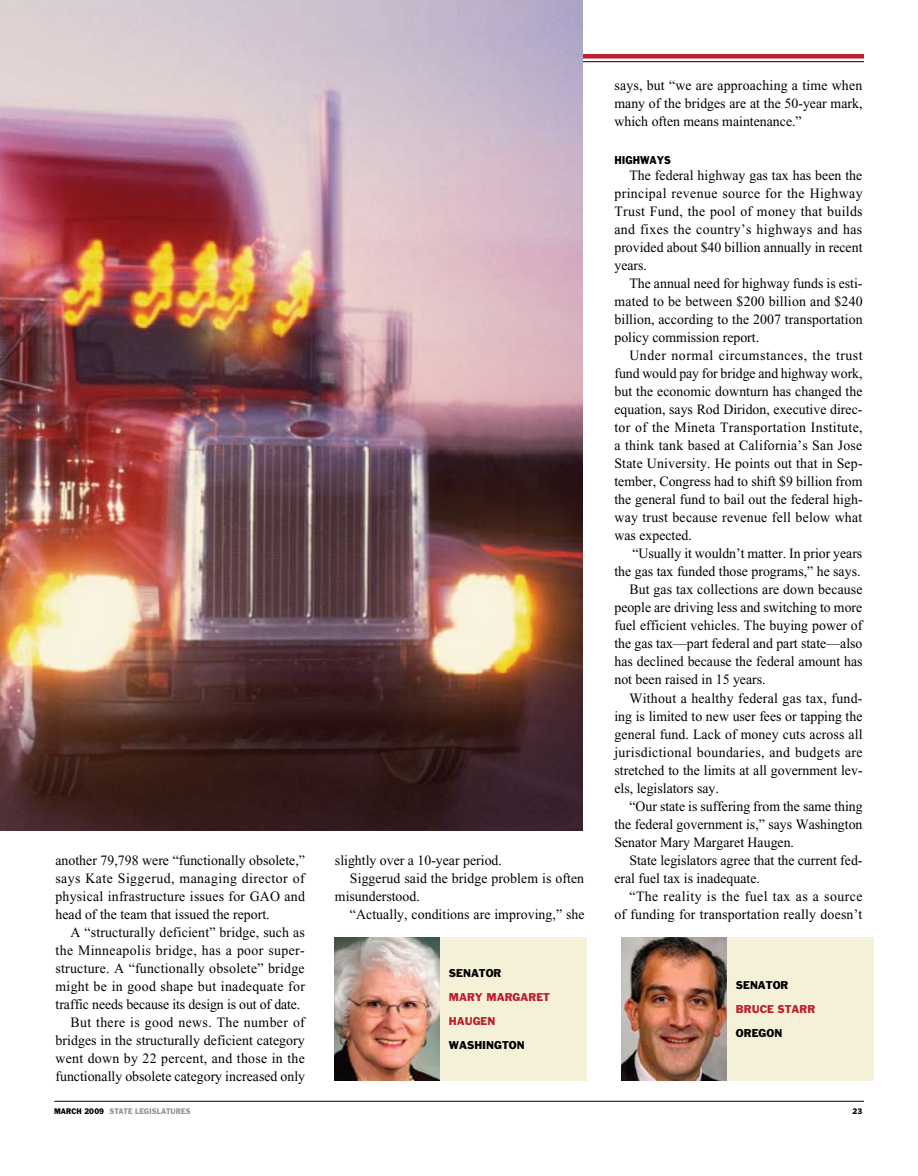
<style>
.page{position:relative;width:918px;height:1176px;background:#fff}
.page>*{position:absolute;margin:0;border:0;box-sizing:border-box;transform-origin:0 0}
.t1{font:14.25px/18px "Times New Roman";color:#000;text-align:justify}
.t2{font:14.25px "Times New Roman";letter-spacing:.02em;color:#000}
.t3{font:14.25px "Times New Roman";letter-spacing:.025em;color:#000}
.t4{font:14.25px "Times New Roman";letter-spacing:.03em;color:#000}
.t5{font:10.5px "Franklin Gothic";color:#000}
.t6{font:10.5px "Franklin Gothic";color:#bd1e2d}
.t7{font:10.5px "Franklin Gothic";color:#000;scale:.9 1}
.t8{font:7.5px "Franklin Gothic";letter-spacing:.01em;color:#939598;scale:.9 1}
.t9{font:7.5px "Franklin Gothic";color:#000;scale:.9 1}
.s1{color:#000}
</style>
<div class="page">
<hr style="left:54px;top:1100px;width:810px;height:1px;background:#000">
<hr style="left:54px;top:61px;width:810px;height:1px;background:#000">
<hr style="left:54px;top:54px;width:810px;height:4px;background:#bd1e2d">
<img style="left:0;top:0;width:582px;height:829px">
<div style="left:335px;top:937px;width:251px;height:143px;background:#f5f0d8"></div>
<img style="left:335px;top:937px;width:105px;height:143px">
<div style="left:622px;top:937px;width:251px;height:143px;background:#f5f0d8"></div>
<img style="left:622px;top:937px;width:105px;height:143px">
<p class="t1" style="left:56px;top:850px;width:251px">another 79,798 were “functionally obsolete,” says Kate Siggerud, managing director of physical infrastructure issues for GAO and head of the team that issued the report.</p>
<p class="t1" style="left:70px;top:922px;width:236px">A “structurally deficient” bridge, such as</p>
<p class="t3" style="left:56px;top:941px;width:251px">the Minneapolis bridge, has a poor super-</p>
<p class="t2" style="left:56px;top:959px;width:251px">structure. A “functionally obsolete” bridge</p>
<p class="t2" style="left:56px;top:977px;width:251px">might be in good shape but inadequate for</p>
<p class="t1" style="left:56px;top:994px;width:246px">traffic needs because its design is out of date.</p>
<p class="t3" style="left:70px;top:1013px;width:236px">But there is good news. The number of</p>
<p class="t1" style="left:56px;top:1030px;width:251px">bridges in the structurally deficient category</p>
<p class="t2" style="left:56px;top:1049px;width:251px">went down by 22 percent, and those in the</p>
<p class="t1" style="left:56px;top:1066px;width:251px">functionally obsolete category increased only</p>
<p class="t1" style="left:335px;top:850px;width:168px">slightly over a 10-year period.</p>
<p class="t1" style="left:350px;top:868px;width:236px">Siggerud said the bridge problem is often</p>
<p class="t1" style="left:335px;top:886px;width:86px">misunderstood.</p>
<p class="t1" style="left:350px;top:904px;width:236px">“Actually, conditions are improving,” she</p>
<p class="t5" style="left:449px;top:966px;width:54px">SENATOR</p>
<p class="t6" style="left:449px;top:990px;width:103px">MARY MARGARET</p>
<p class="t6" style="left:449px;top:1014px;width:48px">HAUGEN</p>
<p class="t5" style="left:449px;top:1038px;width:77px">WASHINGTON</p>
<p class="t1" style="left:614px;top:76px;width:250px">says, but “we are approaching a time when many of the bridges are at the 50-year mark, which often means maintenance.”</p>
<p class="t7" style="left:614px;top:153px;width:9px">HIGHWAYS</p>
<p class="t1" style="left:614px;top:166px;width:250px;text-indent:15px">The federal highway gas tax has been the principal revenue source for the Highway Trust Fund, the pool of money that builds and fixes the country’s highways and has provided about $40 billion annually in recent years.</p>
<p class="t1" style="left:614px;top:274px;width:250px;text-indent:15px">The annual need for highway funds is esti&shy;mated to be between $200 billion and $240 billion, according to the 2007 transportation policy commission report.</p>
<p class="t1" style="left:614px;top:346px;width:250px;text-indent:15px">Under normal circumstances, the trust fund would pay for bridge and highway work, but the economic downturn has changed the equation, says Rod Diridon, executive direc&shy;tor of the Mineta Transportation Institute, a think tank based at California’s San Jose State University. He points out that in Sep&shy;tember, Congress had to shift $9 billion from the general fund to bail out the federal high&shy;way trust because revenue fell below what was expected.</p>
<p class="t1" style="left:632px;top:544px;width:231px">“Usually it wouldn’t matter. In prior years</p>
<p class="t1" style="left:614px;top:562px;width:248px">the gas tax funded those programs,” he says.</p>
<p class="t1" style="left:629px;top:580px;width:235px">But gas tax collections are down because</p>
<p class="t1" style="left:614px;top:598px;width:249px">people are driving less and switching to more</p>
<p class="t1" style="left:614px;top:616px;width:250px">fuel efficient vehicles. The buying power of</p>
<p class="t1" style="left:614px;top:634px;width:250px">the gas tax—part federal and part state—also</p>
<p class="t1" style="left:614px;top:652px;width:250px">has declined because the federal amount has</p>
<p class="t1" style="left:614px;top:670px;width:153px">not been raised in 15 years.</p>
<p class="t2" style="left:629px;top:689px;width:235px">Without a healthy federal gas tax, fund-</p>
<p class="t1" style="left:614px;top:706px;width:250px">ing is limited to new user fees or tapping the</p>
<p class="t1" style="left:614px;top:724px;width:250px">general fund. Lack of money cuts across all</p>
<p class="t3" style="left:614px;top:743px;width:250px">jurisdictional boundaries, and budgets are</p>
<p class="t1" style="left:614px;top:760px;width:250px">stretched to the limits at all government lev-</p>
<p class="t1" style="left:614px;top:778px;width:106px">els, legislators say.</p>
<p class="t1" style="left:629px;top:796px;width:235px">“Our state is suffering from the same thing</p>
<p class="t1" style="left:614px;top:814px;width:250px">the federal government is,” says Washington</p>
<p class="t1" style="left:614px;top:832px;width:181px">Senator Mary Margaret Haugen.</p>
<p class="t1" style="left:629px;top:850px;width:235px">State legislators agree that the current fed-</p>
<p class="t1" style="left:614px;top:868px;width:147px">eral fuel tax is inadequate.</p>
<p class="t4" style="left:629px;top:887px;width:235px">“The reality is the fuel tax as a source</p>
<p class="t1" style="left:614px;top:904px;width:249px">of funding for transportation really doesn’t</p>
<p class="t5" style="left:736px;top:978px;width:54px">SENATOR</p>
<p class="t6" style="left:736px;top:1002px;width:81px">BRUCE STARR</p>
<p class="t5" style="left:736px;top:1026px;width:48px">OREGON</p>
<p class="t9" style="left:54px;top:1105px;width:15px">MARCH</p>
<p class="t8" style="left:84px;top:1105px;width:120px"><span class="s1">2009</span> STATE LEGISLATURES</p>
<p class="t9" style="left:852px;top:1105px;width:12px">23</p>
</div>
